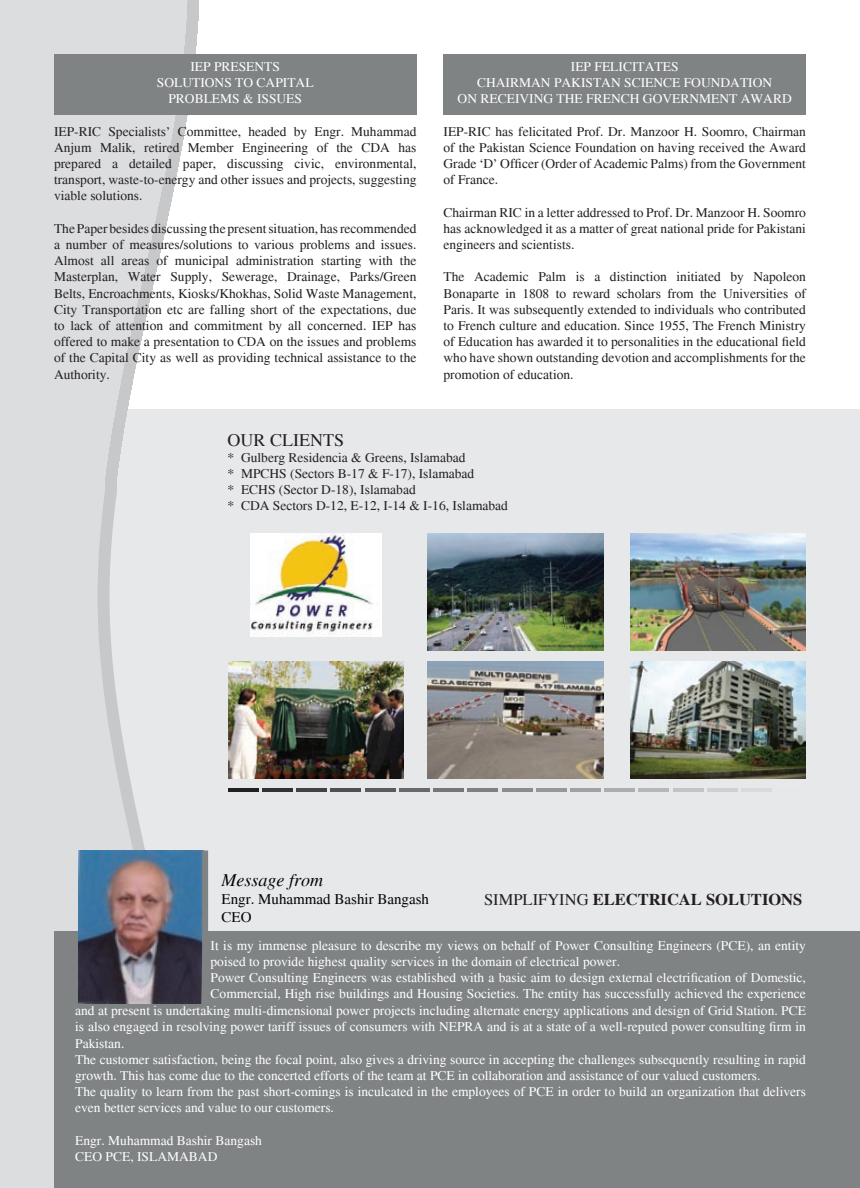
<style>
.page{position:relative;width:860px;height:1188px;background:#fff}
.page>*{position:absolute;margin:0;border:0;box-sizing:border-box;transform-origin:0 0}
.t1{font:italic 18px "Times";color:#040503}
.t2{font:18px "Times";color:#231f20}
.t3{font:700 16.5px "Times";color:#231f20}
.t4{font:15px/18px "Times";color:#040503}
.t5{font:13.5px/16.2px "Times";color:#231f20;text-align:justify}
.t6{font:13.5px/16.2px "Times";color:#fff;text-align:center}
.s1{font-weight:400}
</style>
<div class="page">
<div style="left:0;top:410px;width:860px;height:778px;background:#e7e8e9"></div>
<svg style="left:0;top:0;width:188px;height:1188px"></svg>
<div style="left:443px;top:54px;width:363px;height:60px;background:#808384"></div>
<div style="left:54px;top:54px;width:362px;height:60px;background:#808384"></div>
<div style="left:54px;top:932px;width:806px;height:256px;background:#808384"></div>
<img style="left:78px;top:851px;width:124px;height:152px">
<div style="left:202px;top:850px;width:6px;height:156px;background:#808384"></div>
<img style="left:250px;top:533px;width:132px;height:104px">
<img style="left:428px;top:533px;width:175px;height:117px">
<img style="left:630px;top:533px;width:176px;height:117px">
<img style="left:228px;top:662px;width:176px;height:116px">
<img style="left:428px;top:662px;width:175px;height:116px">
<img style="left:631px;top:662px;width:175px;height:116px">
<hr style="left:741px;top:788px;width:31px;height:4px;background:#d9dadc">
<hr style="left:707px;top:788px;width:30px;height:4px;background:#cfd0d2">
<hr style="left:673px;top:788px;width:30px;height:4px;background:#c2c3c6">
<hr style="left:638px;top:788px;width:31px;height:4px;background:#b6b7bb">
<hr style="left:604px;top:788px;width:31px;height:4px;background:#acadb1">
<hr style="left:570px;top:788px;width:31px;height:4px;background:#a0a1a5">
<hr style="left:536px;top:788px;width:30px;height:4px;background:#95979a">
<hr style="left:502px;top:788px;width:30px;height:4px;background:#8a8c8f">
<hr style="left:467px;top:788px;width:31px;height:4px;background:#7e8083">
<hr style="left:433px;top:788px;width:31px;height:4px;background:#757679">
<hr style="left:399px;top:788px;width:31px;height:4px;background:#69696c">
<hr style="left:365px;top:788px;width:30px;height:4px;background:#5c5c5f">
<hr style="left:331px;top:788px;width:30px;height:4px;background:#505052">
<hr style="left:296px;top:788px;width:31px;height:4px;background:#414243">
<hr style="left:262px;top:788px;width:31px;height:4px;background:#333233">
<hr style="left:228px;top:788px;width:31px;height:4px;background:#231f20">
<p class="t6" style="left:157px;top:58px;width:158px">IEP PRESENTS<br>SOLUTIONS TO CAPITAL<br>PROBLEMS &amp; ISSUES</p>
<p class="t5" style="left:54px;top:123px;width:364px">IEP-RIC Specialists’ Committee, headed by Engr. Muhammad Anjum Malik, retired Member Engineering of the CDA has prepared a detailed paper, discussing civic, environmental, transport, waste-to-energy and other issues and projects, suggesting viable solutions.</p>
<p class="t5" style="left:54px;top:220px;width:364px">The Paper besides discussing the present situation, has recommended a number of measures/solutions to various problems and issues.<br>Almost all areas of municipal administration starting with the Masterplan, Water Supply, Sewerage, Drainage, Parks/Green Belts, Encroachments, Kiosks/Khokhas, Solid Waste Management, City Transportation etc are falling short of the expectations, due to lack of attention and commitment by all concerned. IEP has offered to make a presentation to CDA on the issues and problems of the Capital City as well as providing technical assistance to the Authority.</p>
<p class="t6" style="left:457px;top:58px;width:336px">IEP FELICITATES<br>CHAIRMAN PAKISTAN SCIENCE FOUNDATION<br>ON RECEIVING THE FRENCH GOVERNMENT AWARD</p>
<p class="t5" style="left:443px;top:123px;width:364px">IEP-RIC has felicitated Prof. Dr. Manzoor H. Soomro, Chairman of the Pakistan Science Foundation on having received the Award Grade ‘D’ Officer (Order of Academic Palms) from the Government of France.</p>
<p class="t5" style="left:443px;top:204px;width:364px">Chairman RIC in a letter addressed to Prof. Dr. Manzoor H. Soomro has acknowledged it as a matter of great national pride for Pakistani engineers and scientists.</p>
<p class="t5" style="left:443px;top:269px;width:364px">The Academic Palm is a distinction initiated by Napoleon Bonaparte in 1808 to reward scholars from the Universities of Paris. It was subsequently extended to individuals who contributed to French culture and education. Since 1955, The French Ministry of Education has awarded it to personalities in the educational field who have shown outstanding devotion and accomplishments for the promotion of education.</p>
<h1 class="t2" style="left:227px;top:429px;width:118px">OUR CLIENTS</h1>
<p class="t5" style="left:227px;top:449px;width:282px;text-align:left">* Gulberg Residencia &amp; Greens, Islamabad<br>* MPCHS (Sectors B-17 &amp; F-17), Islamabad<br>* ECHS (Sector D-18), Islamabad<br>* CDA Sectors D-12, E-12, I-14 &amp; I-16, Islamabad</p>
<h1 class="t1" style="left:222px;top:870px;width:103px">Message from</h1>
<p class="t4" style="left:222px;top:890px;width:209px">Engr. Muhammad Bashir Bangash<br>CEO</p>
<p class="t3" style="left:484px;top:889px;width:320px"><span class="s1">SIMPLIFYING</span> ELECTRICAL SOLUTIONS</p>
<p class="t6" style="left:211px;top:937px;width:597px">It is my immense pleasure to describe my views on behalf of Power Consulting Engineers (PCE), an entity</p>
<p class="t6" style="left:211px;top:953px;width:411px">poised to provide highest quality services in the domain of electrical power.</p>
<p class="t6" style="left:211px;top:970px;width:597px">Power Consulting Engineers was established with a basic aim to design external electrification of Domestic,</p>
<p class="t6" style="left:211px;top:986px;width:597px">Commercial, High rise buildings and Housing Societies. The entity has successfully achieved the experience</p>
<p class="t6" style="left:75px;top:1003px;width:732px">and at present is undertaking multi-dimensional power projects including alternate energy applications and design of Grid Station. PCE</p>
<p class="t6" style="left:75px;top:1019px;width:732px">is also engaged in resolving power tariff issues of consumers with NEPRA and is at a state of a well-reputed power consulting firm in</p>
<p class="t6" style="left:75px;top:1035px;width:51px">Pakistan.</p>
<p class="t6" style="left:75px;top:1051px;width:732px">The customer satisfaction, being the focal point, also gives a driving source in accepting the challenges subsequently resulting in rapid</p>
<p class="t6" style="left:75px;top:1068px;width:687px">growth. This has come due to the concerted efforts of the team at PCE in collaboration and assistance of our valued customers.</p>
<p class="t6" style="left:75px;top:1084px;width:732px">The quality to learn from the past short-comings is inculcated in the employees of PCE in order to build an organization that delivers</p>
<p class="t6" style="left:75px;top:1100px;width:260px">even better services and value to our customers.</p>
<p class="t6" style="left:75px;top:1132px;width:188px;text-align:left">Engr. Muhammad Bashir Bangash<br>CEO PCE, ISLAMABAD</p>
</div>
